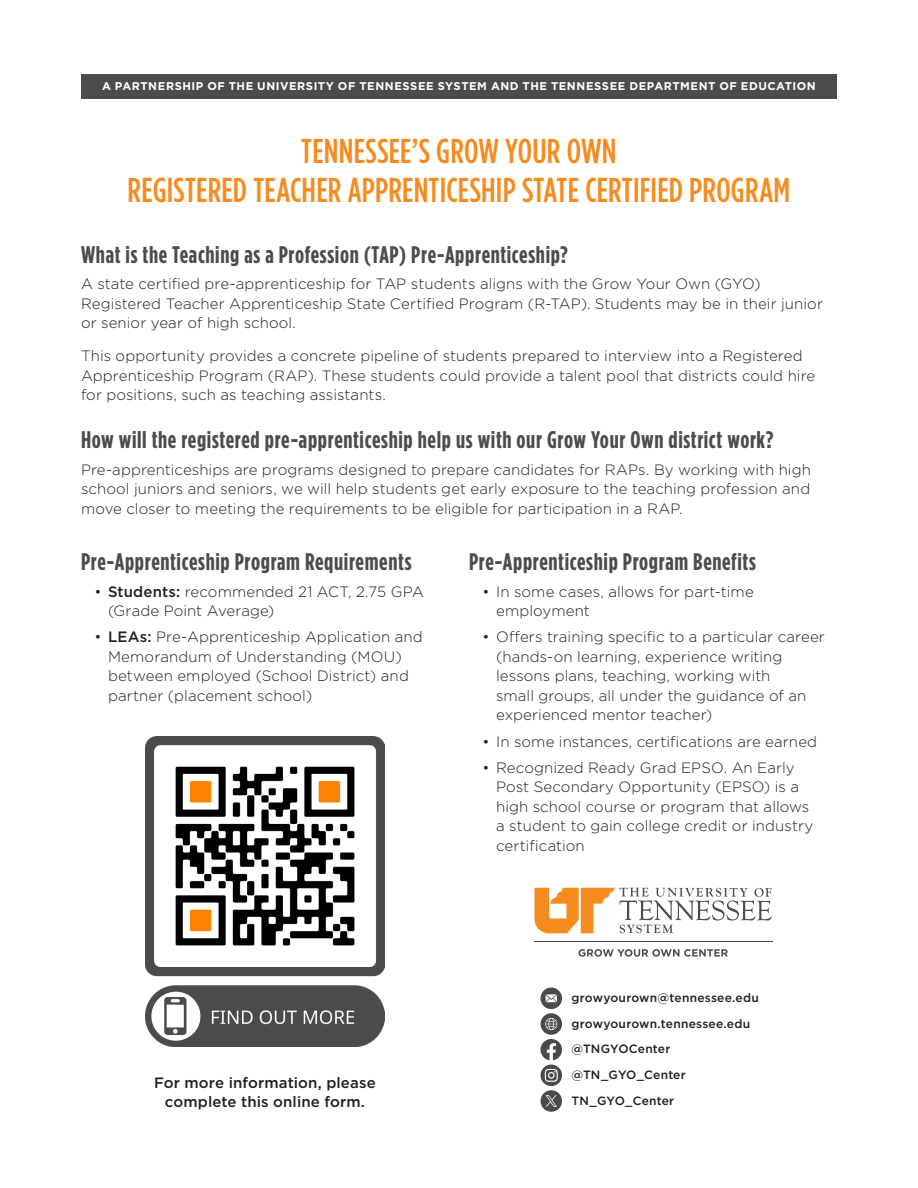
<style>
.page{position:relative;width:918px;height:1188px;background:#fff}
.page>*{position:absolute;margin:0;border:0;box-sizing:border-box;transform-origin:0 0}
.t1{font:500 34.5px/39px "Gotham Condensed";letter-spacing:.005em;color:#f68b1f;text-align:center}
.t2{font:700 24px "Gotham Condensed";letter-spacing:.025em;color:#4b4c4d}
.Body{font:300 15px/19.5px "Gotham";letter-spacing:.005em;color:#231f20}
.Body-2{font:500 15px/19.5px "Gotham";letter-spacing:.005em;color:#231f20;text-align:center}
.Body-3{font:500 12px "Gotham";letter-spacing:.015em;color:#231f20}
.calloutbanner{font:700 11.25px "Gotham";letter-spacing:.05em;color:#fff}
.s1{font-weight:500}
</style>
<div class="page">
<svg style="left:534px;top:888px;width:238px;height:45px"></svg>
<hr style="left:534px;top:941px;width:238px;height:1px;background:#4b4c4d">
<svg style="left:579px;top:949px;width:149px;height:8px"></svg>
<div style="left:81px;top:74px;width:756px;height:25px;background:#4b4c4d"></div>
<svg style="left:541px;top:988px;width:21px;height:124px"></svg>
<img style="left:146px;top:737px;width:238px;height:309px">
<p class="calloutbanner" style="left:102px;top:79px;width:715px">A PARTNERSHIP OF THE UNIVERSITY OF TENNESSEE SYSTEM AND THE TENNESSEE DEPARTMENT OF EDUCATION</p>
<h1 class="t1" style="left:128px;top:131px;width:664px">TENNESSEE’S GROW YOUR OWN<br>REGISTERED TEACHER APPRENTICESHIP STATE CERTIFIED PROGRAM</h1>
<h2 class="t2" style="left:81px;top:241px;width:488px">What is the Teaching as a Profession (TAP) Pre-Apprenticeship?</h2>
<p class="Body" style="left:81px;top:274px;width:744px">A state certified pre-apprenticeship for TAP students aligns with the Grow Your Own (GYO)<br>Registered Teacher Apprenticeship State Certified Program (R-TAP). Students may be in their junior or senior year of high school.</p>
<p class="Body" style="left:81px;top:346px;width:736px">This opportunity provides a concrete pipeline of students prepared to interview into a Registered<br>Apprenticeship Program (RAP). These students could provide a talent pool that districts could hire for positions, such as teaching assistants.</p>
<h2 class="t2" style="left:81px;top:426px;width:694px">How will the registered pre-apprenticeship help us with our Grow Your Own district work?</h2>
<p class="Body" style="left:81px;top:459px;width:731px;text-align:justify">Pre-apprenticeships are programs designed to prepare candidates for RAPs. By working with high school juniors and seniors, we will help students get early exposure to the teaching profession and move closer to meeting the requirements to be eligible for participation in a RAP.</p>
<h2 class="t2" style="left:81px;top:548px;width:332px">Pre-Apprenticeship Program Requirements</h2>
<p class="Body" style="left:108px;top:581px;width:317px;text-indent:-14px">• <span class="s1">Students:</span> recommended 21 ACT, 2.75 GPA (Grade Point Average)</p>
<p class="Body" style="left:108px;top:627px;width:316px;text-indent:-14px">• <span class="s1">LEAs:</span> Pre-Apprenticeship Application and Memorandum of Understanding (MOU) between employed (School District) and partner (placement school)</p>
<h2 class="t2" style="left:469px;top:548px;width:288px">Pre-Apprenticeship Program Benefits</h2>
<p class="Body" style="left:496px;top:581px;width:259px;text-indent:-14px">• In some cases, allows for part-time employment</p>
<p class="Body" style="left:496px;top:627px;width:330px;text-indent:-14px">• Offers training specific to a particular career (hands-on learning, experience writing lessons plans, teaching, working with<br>small groups, all under the guidance of an experienced mentor teacher)</p>
<p class="Body" style="left:483px;top:731px;width:336px">• In some instances, certifications are earned</p>
<p class="Body" style="left:496px;top:757px;width:319px;text-indent:-14px">• Recognized Ready Grad EPSO. An Early Post Secondary Opportunity (EPSO) is a high school course or program that allows a student to gain college credit or industry certification</p>
<p class="Body-2" style="left:154px;top:1072px;width:223px">For more information, please complete this online form.</p>
<p class="Body-3" style="left:572px;top:990px;width:189px">growyourown@tennessee.edu</p>
<p class="Body-3" style="left:572px;top:1016px;width:180px">growyourown.tennessee.edu</p>
<p class="Body-3" style="left:572px;top:1041px;width:100px">@TNGYOCenter</p>
<p class="Body-3" style="left:572px;top:1067px;width:116px">@TN_GYO_Center</p>
<p class="Body-3" style="left:572px;top:1093px;width:104px">TN_GYO_Center</p>
</div>
